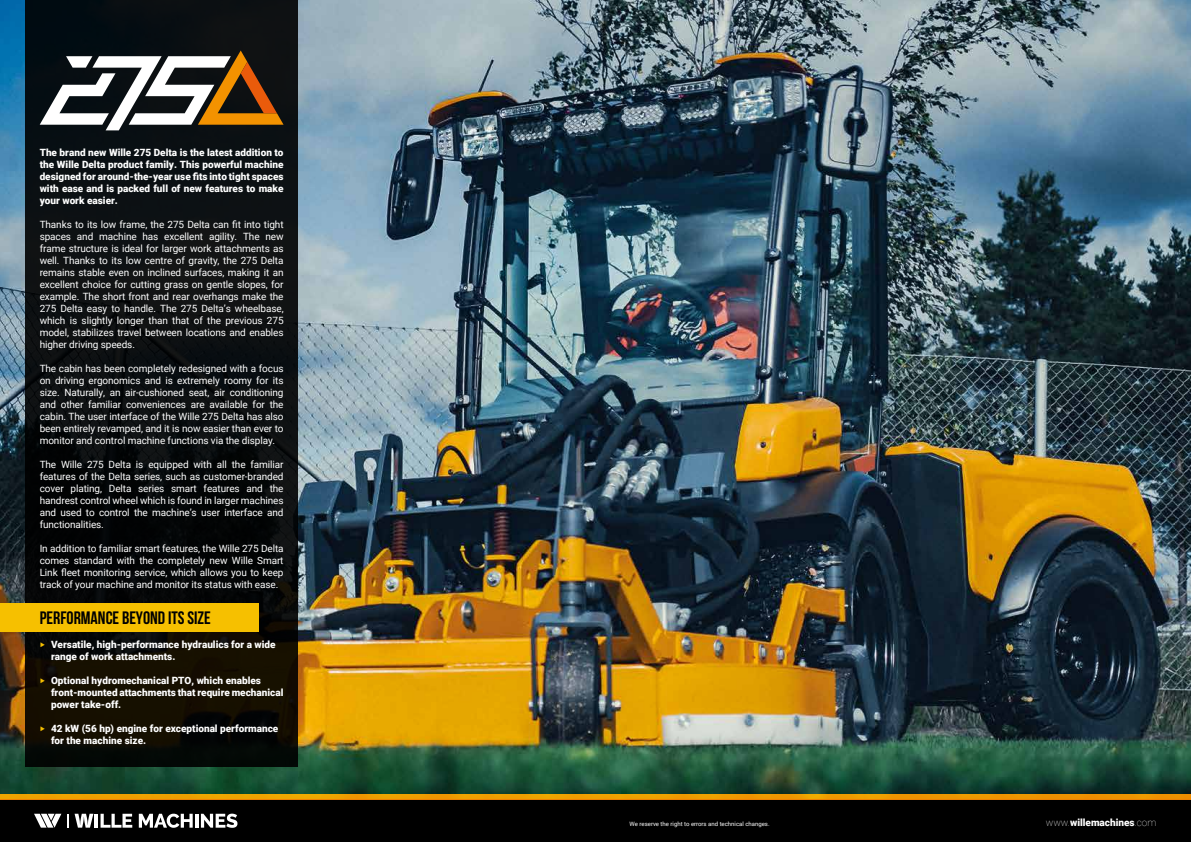
<style>
.page{position:relative;width:1191px;height:842px;background:#fff}
.page>*{position:absolute;margin:0;border:0;box-sizing:border-box;transform-origin:0 0}
.t1{font:18px "Bebas Neue";color:#000}
.t2{font:10px/12px "Roboto";letter-spacing:-.01em;color:#fff;text-align:justify}
.t3{font:900 10px/12px "Roboto";color:#fff}
.t4{font:6px "Roboto";color:#fff}
.s1{font-weight:400;color:#f6c000}
.s2{font-weight:100}
</style>
<div class="page">
<img style="left:0;top:0;width:1191px;height:794px">
<div style="left:26px;top:0;width:272px;height:767px;background:linear-gradient(to right,#090b0b,#0d0f0e)"></div>
<svg style="left:40px;top:51px;width:243px;height:79px"></svg>
<div style="left:0;top:799px;width:1191px;height:43px;background:#000"></div>
<hr style="left:95px;top:814px;width:3px;height:14px;background:#fff">
<svg style="left:101px;top:814px;width:31px;height:14px"></svg>
<svg style="left:139px;top:814px;width:54px;height:14px"></svg>
<hr style="left:195px;top:814px;width:3px;height:14px;background:#fff">
<svg style="left:201px;top:814px;width:36px;height:14px"></svg>
<svg style="left:34px;top:814px;width:27px;height:14px"></svg>
<svg style="left:67px;top:814px;width:2px;height:14px"></svg>
<svg style="left:75px;top:814px;width:18px;height:14px"></svg>
<svg style="left:0;top:794px;width:1191px;height:5px;fill:#ee9e00"></svg>
<div style="left:0;top:603px;width:258px;height:29px;background:#f6c000"></div>
<p class="t3" style="left:40px;top:146px;width:245px;text-align:justify">The brand new Wille 275 Delta is the latest addition to the Wille Delta product family. This powerful machine designed for around-the-year use fits into tight spaces with ease and is packed full of new features to make your work easier.</p>
<p class="t2" style="left:40px;top:218px;width:245px">Thanks to its low frame, the 275 Delta can fit into tight spaces and machine has excellent agility. The new frame structure is ideal for larger work attachments as well. Thanks to its low centre of gravity, the 275 Delta remains stable even on inclined surfaces, making it an excellent choice for cutting grass on gentle slopes, for example. The short front and rear overhangs make the 275 Delta easy to handle. The 275 Delta’s wheelbase, which is slightly longer than that of the previous 275 model, stabilizes travel between locations and enables higher driving speeds.</p>
<p class="t2" style="left:40px;top:362px;width:245px">The cabin has been completely redesigned with a focus on driving ergonomics and is extremely roomy for its size. Naturally, an air-cushioned seat, air conditioning and other familiar conveniences are available for the cabin. The user interface of the Wille 275 Delta has also been entirely revamped, and it is now easier than ever to monitor and control machine functions via the display.</p>
<p class="t2" style="left:40px;top:458px;width:245px">The Wille 275 Delta is equipped with all the familiar features of the Delta series, such as customer-branded cover plating, Delta series smart features and the handrest control wheel which is found in larger machines and used to control the machine’s user interface and functionalities.</p>
<p class="t2" style="left:40px;top:542px;width:245px">In addition to familiar smart features, the Wille 275 Delta comes standard with the completely new Wille Smart Link fleet monitoring service, which allows you to keep track of your machine and monitor its status with ease.</p>
<h1 class="t1" style="left:40px;top:608px;width:173px">PERFORMANCE BEYOND ITS SIZE</h1>
<p class="t3" style="left:51px;top:638px;width:226px;text-indent:-11px"><span class="s1">‣</span> Versatile, high-performance hydraulics for a wide range of work attachments.</p>
<p class="t3" style="left:51px;top:674px;width:234px;text-indent:-11px"><span class="s1">‣</span> Optional hydromechanical PTO, which enables front-mounted attachments that require mechanical power take-off.</p>
<p class="t3" style="left:51px;top:722px;width:229px;text-indent:-11px"><span class="s1">‣</span> 42 kW (56 hp) engine for exceptional performance for the machine size.</p>
<p class="t4" style="left:629px;top:820px;width:142px">We reserve the right to errors and technical changes.</p>
<p class="t3" style="left:1045px;top:816px;width:112px"><span class="s2">www.</span>willemachines<span class="s2">.com</span></p>
</div>
